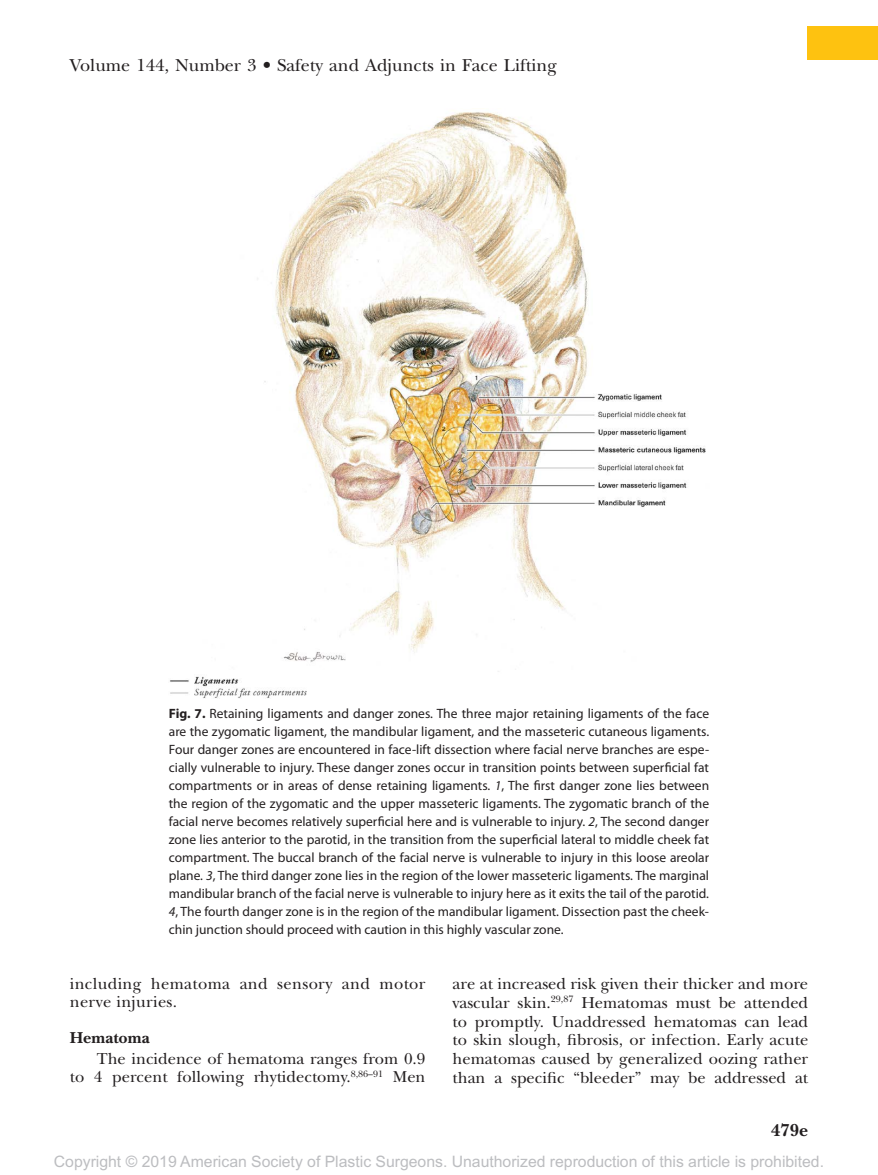
<style>
.page{position:relative;width:878px;height:1175px;background:#fff}
.page>*{position:absolute;margin:0;border:0;box-sizing:border-box;transform-origin:0 0}
.t1{font:18px "New Baskerville";color:#231f20}
.t2{font:700 18px "New Baskerville";color:#231f20}
.t3{font:16.5px/18.6px "New Baskerville";color:#231f20;text-align:right}
.t4{font:16.5px/18px "New Baskerville";letter-spacing:.02em;color:#231f20}
.t5{font:700 16.5px "New Baskerville";color:#231f20}
.t6{font:15.75px "Arial MT Std";color:#bcbdc0}
.t7{font:13.5px/18px "Myriad Pro";color:#231f20;text-align:justify}
.s1{font-weight:700}
.s2{font-style:italic}
</style>
<div class="page">
<div style="left:807px;top:26px;width:71px;height:33px;background:#fec210"></div>
<img style="left:170px;top:112px;width:536px;height:586px">
<h1 class="t1" style="left:70px;top:54px;width:488px">Volume 144, Number 3 • Safety and Adjuncts in Face Lifting</h1>
<p class="t7" style="left:169px;top:704px;width:542px"><span class="s1">Fig. 7.</span> Retaining ligaments and danger zones. The three major retaining ligaments of the face are the zygomatic ligament, the mandibular ligament, and the masseteric cutaneous ligaments.<br>Four danger zones are encountered in face-lift dissection where facial nerve branches are espe&shy;cially vulnerable to injury. These danger zones occur in transition points between superficial fat compartments or in areas of dense retaining ligaments. <span class="s2">1</span>, The first danger zone lies between the region of the zygomatic and the upper masseteric ligaments. The zygomatic branch of the facial nerve becomes relatively superficial here and is vulnerable to injury. <span class="s2">2</span>, The second danger zone lies anterior to the parotid, in the transition from the superficial lateral to middle cheek fat compartment. The buccal branch of the facial nerve is vulnerable to injury in this loose areolar plane. <span class="s2">3</span>, The third danger zone lies in the region of the lower masseteric ligaments. The marginal mandibular branch of the facial nerve is vulnerable to injury here as it exits the tail of the parotid.<br><span class="s2">4</span>, The fourth danger zone is in the region of the mandibular ligament. Dissection past the cheek&shy;chin junction should proceed with caution in this highly vascular zone.</p>
<p class="t4" style="left:70px;top:975px;width:357px">including hematoma and sensory and motor nerve injuries.</p>
<p class="t5" style="left:70px;top:1028px;width:81px">Hematoma</p>
<p class="t3" style="left:70px;top:1050px;width:357px;line-height:18px">The incidence of hematoma ranges from 0.9<br>to 4 percent following rhytidectomy.<sup>8,86–91</sup> Men</p>
<p class="t3" style="left:452px;top:974px;width:357px;text-align:justify">are at increased risk given their thicker and more vascular skin.<sup>29,87</sup> Hematomas must be attended to promptly. Unaddressed hematomas can lead to skin slough, fibrosis, or infection. Early acute hematomas caused by generalized oozing rather than a specific “bleeder” may be addressed at</p>
<h1 class="t2" style="left:771px;top:1119px;width:39px">479e</h1>
<p class="t6" style="left:54px;top:1152px;width:771px">Copyright © 2019 American Society of Plastic Surgeons. Unauthorized reproduction of this article is prohibited.</p>
</div>
